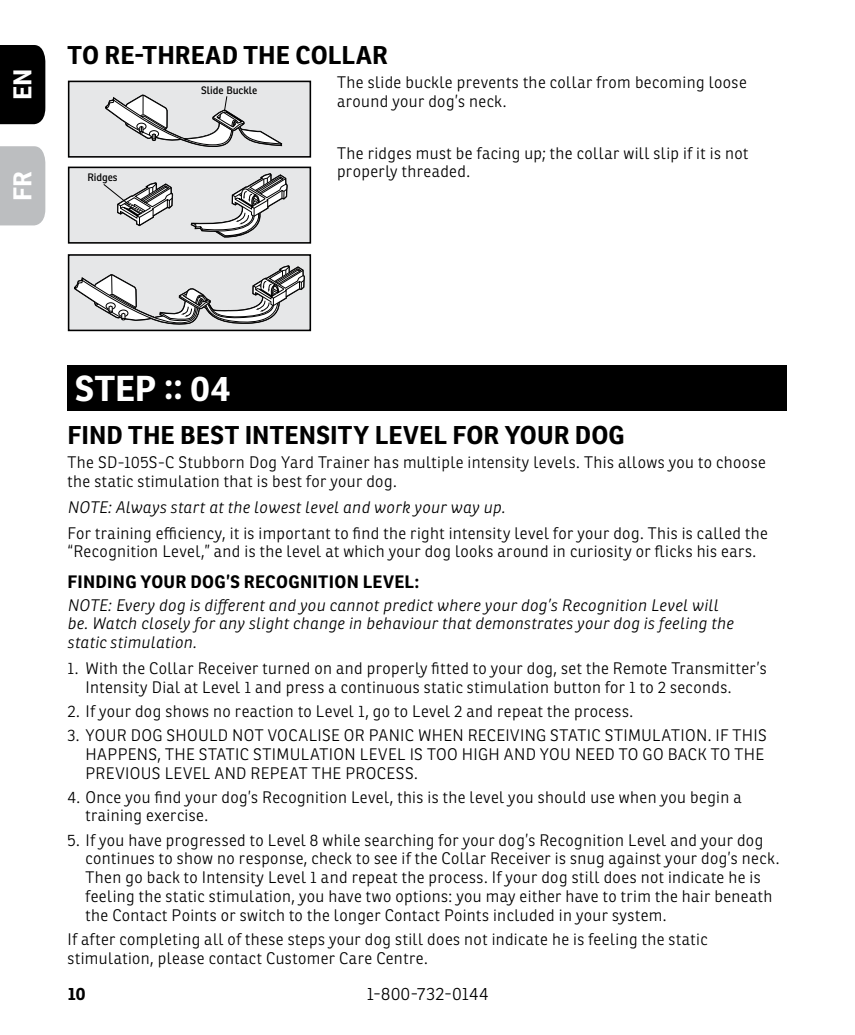
<style>
.page{position:relative;width:855px;height:1035px;background:#fff}
.page>*{position:absolute;margin:0;border:0;box-sizing:border-box;transform-origin:0 0}
.t1{font:700 35px "Ronnia";letter-spacing:.005em;color:#fff}
.t2{font:700 25px "Ronnia";letter-spacing:.005em;color:#000}
.t3{font:700 25px "Ronnia";color:#fff}
.t4{font:700 17.5px "Ronnia";letter-spacing:.02em;color:#000}
.t5{font:300 17.5px "Ronnia";letter-spacing:.04em;color:#000}
.t6{font:300 16.25px/18.8px "Ronnia";letter-spacing:.025em;color:#000}
.t7{font:italic 300 16.25px/18.8px "Ronnia";letter-spacing:.02em;color:#000}
.t8{font:10.5px "Ronnia";color:#000}
</style>
<div class="page">
<div style="left:0;top:45px;width:45px;height:79px;background:#000"></div>
<div style="left:0;top:146px;width:45px;height:79px;background:#bcbec0"></div>
<div style="left:68px;top:365px;width:720px;height:46px;background:#000"></div>
<div style="left:69px;top:255px;width:241px;height:75px;background:#e6e7e8"></div>
<div style="left:68px;top:254px;width:243px;height:77px;border:2px solid #000"></div>
<div style="left:69px;top:81px;width:241px;height:76px;background:#e6e7e8"></div>
<div style="left:68px;top:81px;width:243px;height:77px;border:2px solid #000"></div>
<div style="left:69px;top:167px;width:241px;height:76px;background:#e6e7e8"></div>
<div style="left:68px;top:167px;width:243px;height:77px;border:2px solid #000"></div>
<svg style="left:74px;top:265px;width:231px;height:60px"></svg>
<svg style="left:190px;top:173px;width:98px;height:65px"></svg>
<svg style="left:103px;top:182px;width:71px;height:45px"></svg>
<svg style="left:105px;top:95px;width:178px;height:52px"></svg>
<h2 class="t3" style="left:6px;top:100px;width:33px;rotate:-90deg">EN</h2>
<h2 class="t3" style="left:6px;top:201px;width:31px;rotate:-90deg">FR</h2>
<h2 class="t2" style="left:68px;top:39px;width:322px">TO RE-THREAD THE COLLAR</h2>
<p class="t6" style="left:337px;top:73px;width:411px">The slide buckle prevents the collar from becoming loose around your dog’s neck.</p>
<p class="t6" style="left:337px;top:143px;width:413px">The ridges must be facing up; the collar will slip if it is not properly threaded.</p>
<p class="t8" style="left:201px;top:83px;width:58px">Slide Buckle</p>
<p class="t8" style="left:87px;top:171px;width:32px">Ridges</p>
<h1 class="t1" style="left:75px;top:366px;width:157px">STEP :: 04</h1>
<h2 class="t2" style="left:68px;top:419px;width:559px">FIND THE BEST INTENSITY LEVEL FOR YOUR DOG</h2>
<p class="t6" style="left:68px;top:453px;width:700px">The SD-105S-C Stubborn Dog Yard Trainer has multiple intensity levels. This allows you to choose the static stimulation that is best for your dog.</p>
<p class="t7" style="left:68px;top:498px;width:439px">NOTE: Always start at the lowest level and work your way up.</p>
<p class="t6" style="left:68px;top:523px;width:702px">For training efficiency, it is important to find the right intensity level for your dog. This is called the “Recognition Level,” and is the level at which your dog looks around in curiosity or flicks his ears.</p>
<p class="t4" style="left:68px;top:571px;width:354px">FINDING YOUR DOG’S RECOGNITION LEVEL:</p>
<p class="t7" style="left:68px;top:595px;width:668px">NOTE: Every dog is different and you cannot predict where your dog’s Recognition Level will be. Watch closely for any slight change in behaviour that demonstrates your dog is feeling the static stimulation.</p>
<p class="t6" style="left:86px;top:659px;width:683px;text-indent:-18px">1. With the Collar Receiver turned on and properly fitted to your dog, set the Remote Transmitter’s<br>Intensity Dial at Level 1 and press a continuous static stimulation button for 1 to 2 seconds.</p>
<p class="t6" style="left:68px;top:702px;width:567px">2. If your dog shows no reaction to Level 1, go to Level 2 and repeat the process.</p>
<p class="t6" style="left:86px;top:726px;width:683px;text-indent:-18px">3. YOUR DOG SHOULD NOT VOCALISE OR PANIC WHEN RECEIVING STATIC STIMULATION. IF THIS<br>HAPPENS, THE STATIC STIMULATION LEVEL IS TOO HIGH AND YOU NEED TO GO BACK TO THE<br>PREVIOUS LEVEL AND REPEAT THE PROCESS.</p>
<p class="t6" style="left:86px;top:788px;width:658px;text-indent:-18px">4. Once you find your dog’s Recognition Level, this is the level you should use when you begin a training exercise.</p>
<p class="t6" style="left:86px;top:830px;width:695px;text-indent:-18px">5. If you have progressed to Level 8 while searching for your dog’s Recognition Level and your dog continues to show no response, check to see if the Collar Receiver is snug against your dog’s neck.<br>Then go back to Intensity Level 1 and repeat the process. If your dog still does not indicate he is feeling the static stimulation, you have two options: you may either have to trim the hair beneath the Contact Points or switch to the longer Contact Points included in your system.</p>
<p class="t6" style="left:68px;top:930px;width:642px">If after completing all of these steps your dog still does not indicate he is feeling the static stimulation, please contact Customer Care Centre.</p>
<p class="t4" style="left:68px;top:983px;width:19px">10</p>
<p class="t5" style="left:367px;top:983px;width:123px">1-800-732-0144</p>
</div>
